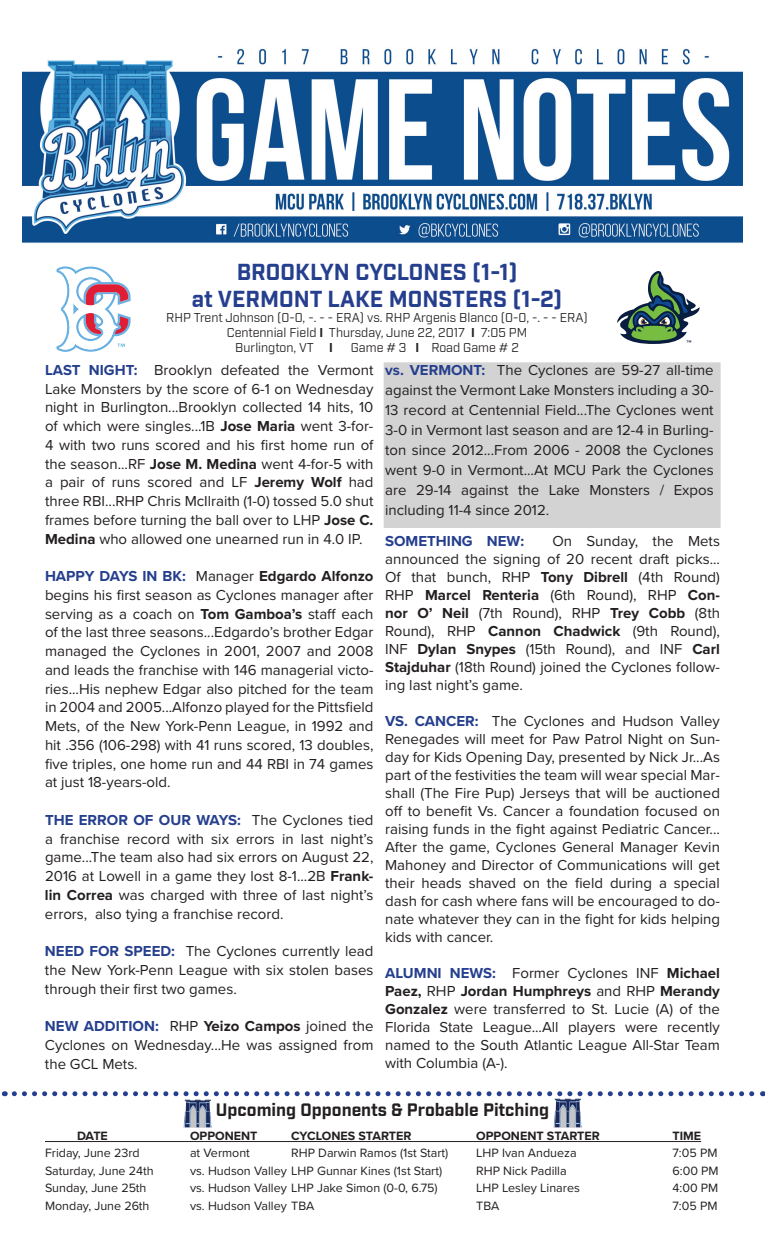
<style>
.page{position:relative;width:765px;height:1260px;background:#fff}
.page>*{position:absolute;margin:0;border:0;box-sizing:border-box;transform-origin:0 0}
.t1{font:700 22.5px/27px "Industry";color:#253f8e;text-align:center}
.t2{font:700 17.5px "Industry";color:#231f20}
.t3{font:15px/18.8px "Proxima Nova";color:#231f20;text-align:justify}
.t4{font:700 15px "Proxima Nova";color:#253f8e}
.t5{font:12.5px "Proxima Nova";color:#231f20}
.t6{font:12.5px "Industry";color:#231f20}
.t7{font:700 12.5px "Proxima Nova";color:#231f20}
.s1{font-weight:700}
.s2{font-weight:700;color:#253f8e}
</style>
<div class="page">
<div style="left:384px;top:363px;width:336px;height:164px;background:#d3d3d3"></div>
<img style="left:22px;top:48px;width:720px;height:195px">
<svg style="left:56px;top:266px;width:75px;height:86px"></svg>
<svg style="left:617px;top:271px;width:83px;height:73px"></svg>
<svg style="left:14px;top:1091px;width:749px;height:5px"></svg>
<hr style="left:45px;top:1141px;width:656px;height:1px;background:#231f20">
<img style="left:184px;top:1099px;width:28px;height:29px">
<img style="left:554px;top:1099px;width:28px;height:29px">
<h1 class="t1" style="left:192px;top:260px;width:372px">BROOKLYN CYCLONES (1-1)<br>at VERMONT LAKE MONSTERS (1-2)</h1>
<p class="t6" style="left:166px;top:310px;width:423px">RHP Trent Johnson (0-0, -. - - ERA) vs. RHP Argenis Blanco (0-0, -. - - ERA)</p>
<p class="t6" style="left:227px;top:325px;width:302px">Centennial Field <span class="s1">I</span> Thursday, June 22, 2017 <span class="s1">I</span> 7:05 PM</p>
<p class="t6" style="left:235px;top:340px;width:99px">Burlington, VT <span class="s1">I</span></p>
<p class="t6" style="left:351px;top:340px;width:170px">Game # 3 <span class="s1">I</span> Road Game # 2</p>
<p class="t3" style="left:45px;top:361px;width:330px"><span class="s2">LAST NIGHT:</span> Brooklyn defeated the Vermont Lake Monsters by the score of 6-1 on Wednesday night in Burlington...Brooklyn collected 14 hits, 10 of which were singles...1B <span class="s1">Jose Maria</span> went 3-for-4 with two runs scored and his first home run of the season...RF <span class="s1">Jose M. Medina</span> went 4-for-5 with a pair of runs scored and LF <span class="s1">Jeremy Wolf</span> had three RBI...RHP Chris McIlraith (1-0) tossed 5.0 shut frames before turning the ball over to LHP <span class="s1">Jose C.<br>Medina</span> who allowed one unearned run in 4.0 IP.</p>
<p class="t3" style="left:45px;top:567px;width:330px"><span class="s2">HAPPY DAYS IN BK:</span> Manager <span class="s1">Edgardo Alfonzo </span>begins his first season as Cyclones manager after serving as a coach on <span class="s1">Tom Gamboa’s</span> staff each of the last three seasons...Edgardo’s brother Edgar managed the Cyclones in 2001, 2007 and 2008 and leads the franchise with 146 managerial victo&shy;ries...His nephew Edgar also pitched for the team in 2004 and 2005...Alfonzo played for the Pittsfield Mets, of the New York-Penn League, in 1992 and hit .356 (106-298) with 41 runs scored, 13 doubles, five triples, one home run and 44 RBI in 74 games at just 18-years-old.</p>
<p class="t3" style="left:45px;top:811px;width:330px"><span class="s2">THE ERROR OF OUR WAYS:</span> The Cyclones tied a franchise record with six errors in last night’s game...The team also had six errors on August 22, 2016 at Lowell in a game they lost 8-1...2B <span class="s1">Frank&shy;lin Correa</span> was charged with three of last night’s errors, also tying a franchise record.</p>
<p class="t3" style="left:45px;top:942px;width:330px"><span class="s2">NEED FOR SPEED:</span> The Cyclones currently lead the New York-Penn League with six stolen bases through their first two games.</p>
<p class="t3" style="left:45px;top:1017px;width:330px"><span class="s2">NEW ADDITION:</span> RHP <span class="s1">Yeizo Campos</span> joined the Cyclones on Wednesday...He was assigned from the GCL Mets.</p>
<p class="t3" style="left:385px;top:360px;width:330px;line-height:20px"><span class="s2">vs. VERMONT:</span> The Cyclones are 59-27 all-time against the Vermont Lake Monsters including a 30- 13 record at Centennial Field...The Cyclones went 3-0 in Vermont last season and are 12-4 in Burling&shy;ton since 2012...From 2006 - 2008 the Cyclones went 9-0 in Vermont...At MCU Park the Cyclones are 29-14 against the Lake Monsters / Expos including 11-4 since 2012.</p>
<p class="t3" style="left:385px;top:533px;width:336px;line-height:18px;text-indent:167px">On Sunday, the Mets announced the signing of 20 recent draft picks...<br>Of that bunch, RHP <span class="s1">Tony Dibrell</span> (4th Round)<br>RHP <span class="s1">Marcel Renteria</span> (6th Round), RHP <span class="s1">Con&shy;nor O’ Neil</span> (7th Round), RHP <span class="s1">Trey Cobb</span> (8th Round), RHP <span class="s1">Cannon Chadwick</span> (9th Round), INF <span class="s1">Dylan Snypes</span> (15th Round), and INF <span class="s1">Carl Stajduhar</span> (18th Round) joined the Cyclones follow&shy;ing last night’s game.</p>
<p class="t3" style="left:385px;top:713px;width:336px;line-height:18px"><span class="s2">VS. CANCER:</span> The Cyclones and Hudson Valley Renegades will meet for Paw Patrol Night on Sun&shy;day for Kids Opening Day, presented by Nick Jr...As part of the festivities the team will wear special Mar&shy;shall (The Fire Pup) Jerseys that will be auctioned off to benefit Vs. Cancer a foundation focused on raising funds in the fight against Pediatric Cancer...<br>After the game, Cyclones General Manager Kevin Mahoney and Director of Communications will get their heads shaved on the field during a special dash for cash where fans will be encouraged to do&shy;nate whatever they can in the fight for kids helping kids with cancer.</p>
<p class="t3" style="left:385px;top:965px;width:336px;line-height:18px"><span class="s2">ALUMNI NEWS:</span> Former Cyclones INF <span class="s1">Michael Paez,</span> RHP <span class="s1">Jordan Humphreys</span> and RHP <span class="s1">Merandy Gonzalez</span> were transferred to St. Lucie (A) of the Florida State League...All players were recently named to the South Atlantic League All-Star Team with Columbia (A-).</p>
<p class="t4" style="left:385px;top:533px;width:140px">SOMETHING NEW:</p>
<p class="t2" style="left:216px;top:1100px;width:335px">Upcoming Opponents &amp; Probable Pitching</p>
<p class="t7" style="left:77px;top:1128px;width:32px">DATE</p>
<p class="t7" style="left:190px;top:1128px;width:69px">OPPONENT</p>
<p class="t7" style="left:291px;top:1128px;width:122px">CYCLONES STARTER</p>
<p class="t7" style="left:476px;top:1128px;width:125px">OPPONENT STARTER</p>
<p class="t7" style="left:672px;top:1128px;width:30px">TIME</p>
<p class="t5" style="left:45px;top:1146px;width:96px">Friday, June 23rd</p>
<p class="t5" style="left:190px;top:1146px;width:61px">at Vermont</p>
<p class="t5" style="left:291px;top:1146px;width:159px">RHP Darwin Ramos (1st Start)</p>
<p class="t5" style="left:476px;top:1146px;width:102px">LHP Ivan Andueza</p>
<p class="t5" style="left:672px;top:1146px;width:47px">7:05 PM</p>
<p class="t5" style="left:45px;top:1163px;width:110px">Saturday, June 24th</p>
<p class="t5" style="left:190px;top:1163px;width:254px">vs. Hudson Valley LHP Gunnar Kines (1st Start)</p>
<p class="t5" style="left:476px;top:1163px;width:92px">RHP Nick Padilla</p>
<p class="t5" style="left:672px;top:1163px;width:48px">6:00 PM</p>
<p class="t5" style="left:45px;top:1181px;width:103px">Sunday, June 25th</p>
<p class="t5" style="left:190px;top:1181px;width:249px">vs. Hudson Valley LHP Jake Simon (0-0, 6.75)</p>
<p class="t5" style="left:476px;top:1181px;width:105px">LHP Lesley Linares</p>
<p class="t5" style="left:672px;top:1181px;width:47px">4:00 PM</p>
<p class="t5" style="left:45px;top:1198px;width:106px">Monday, June 26th</p>
<p class="t5" style="left:190px;top:1198px;width:126px">vs. Hudson Valley TBA</p>
<p class="t5" style="left:476px;top:1198px;width:25px">TBA</p>
<p class="t5" style="left:672px;top:1198px;width:47px">7:05 PM</p>
</div>
